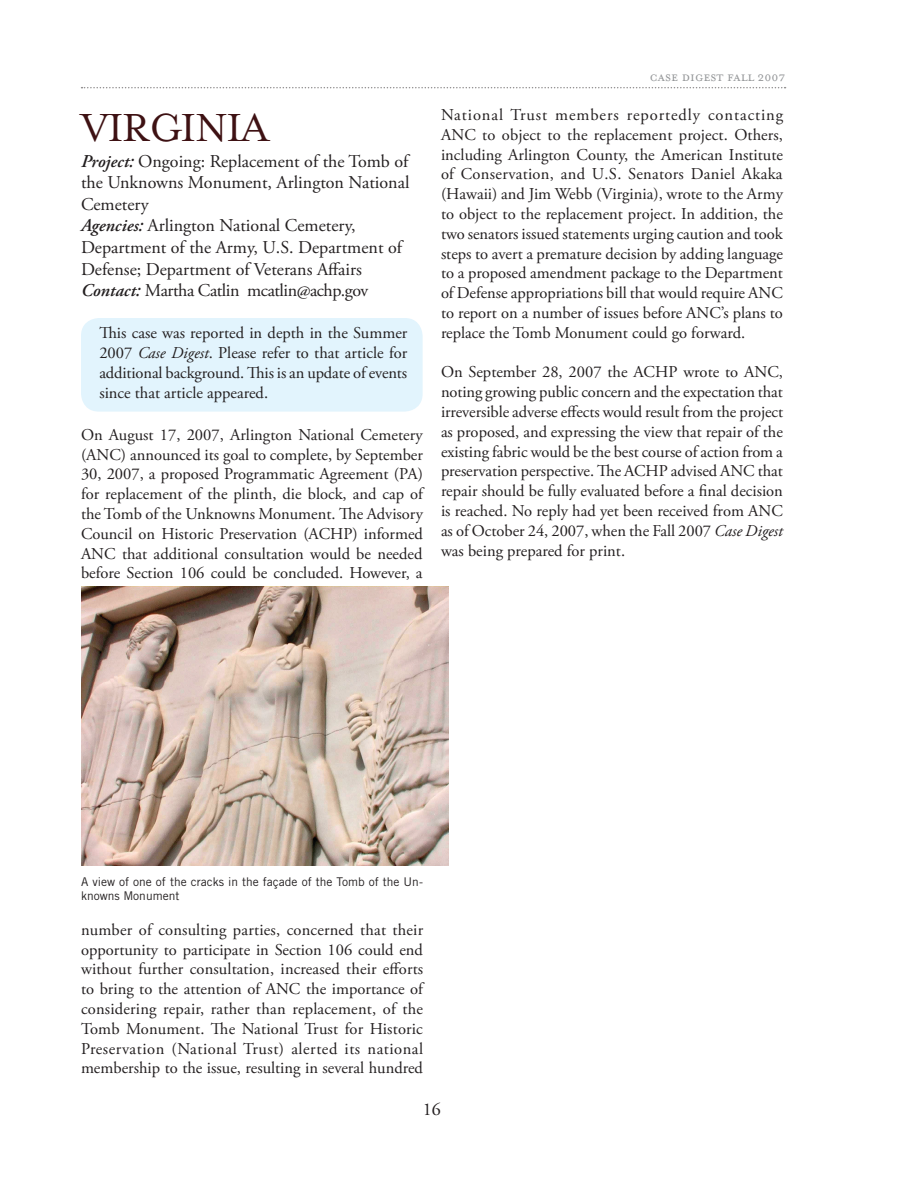
<style>
.page{position:relative;width:918px;height:1188px;background:#fff}
.page>*{position:absolute;margin:0;border:0;box-sizing:border-box;transform-origin:0 0}
.t1{font:45px "Mrs Eaves Small Caps";color:#3e1113}
.t2{font:18px/21.6px "Adobe Garamond Pro";color:#231f20}
.t3{font:18px "Adobe Garamond Pro";letter-spacing:-.025em;color:#231f20}
.Box_text{font:16.5px/19.8px "Adobe Garamond Pro";color:#231f20;text-align:justify}
.t4{font:15px "Mrs Eaves Small Caps";color:#949698}
.t5{font:12px/14.4px "Trade Gothic LT Std";color:#231f20}
.s1{font-weight:600;font-style:italic}
.s2{font-style:italic}
</style>
<div class="page">
<svg style="left:82px;top:87px;width:704px;height:1px"></svg>
<div style="left:81px;top:318px;width:342px;height:94px;background:#e2f4fd;border-radius:18px"></div>
<img style="left:81px;top:586px;width:368px;height:279px">
<p class="t1" style="left:81px;top:104px;width:25px">Virginia</p>
<p class="t2" style="left:81px;top:151px;width:330px"><span class="s1">Project:</span> Ongoing: Replacement of the Tomb of the Unknowns Monument, Arlington National Cemetery<br><span class="s1">Agencies:</span> Arlington National Cemetery, Department of the Army, U.S. Department of Defense; Department of Veterans Affairs</p>
<p class="t3" style="left:81px;top:280px;width:289px"><span class="s1">Contact:</span> Martha Catlin mcatlin@achp.gov</p>
<p class="Box_text" style="left:99px;top:324px;width:310px">This case was reported in depth in the Summer 2007 <span class="s2">Case Digest</span>. Please refer to that article for additional background. This is an update of events since that article appeared.</p>
<p class="Box_text" style="left:81px;top:425px;width:344px">On August 17, 2007, Arlington National Cemetery (ANC) announced its goal to complete, by September 30, 2007, a proposed Programmatic Agreement (PA) for replacement of the plinth, die block, and cap of the Tomb of the Unknowns Monument. The Advisory Council on Historic Preservation (ACHP) informed ANC that additional consultation would be needed before Section 106 could be concluded. However, a</p>
<p class="t4" style="left:650px;top:69px;width:137px">case digest fall 2007</p>
<p class="Box_text" style="left:441px;top:105px;width:344px">National Trust members reportedly contacting ANC to object to the replacement project. Others, including Arlington County, the American Institute of Conservation, and U.S. Senators Daniel Akaka (Hawaii) and Jim Webb (Virginia), wrote to the Army to object to the replacement project. In addition, the two senators issued statements urging caution and took steps to avert a premature decision by adding language to a proposed amendment package to the Department of Defense appropriations bill that would require ANC to report on a number of issues before ANC’s plans to replace the Tomb Monument could go forward.</p>
<p class="Box_text" style="left:441px;top:363px;width:344px">On September 28, 2007 the ACHP wrote to ANC, noting growing public concern and the expectation that irreversible adverse effects would result from the project as proposed, and expressing the view that repair of the existing fabric would be the best course of action from a preservation perspective. The ACHP advised ANC that repair should be fully evaluated before a final decision is reached. No reply had yet been received from ANC as of October 24, 2007, when the Fall 2007 <span class="s2">Case Digest </span>was being prepared for print.</p>
<p class="t5" style="left:81px;top:874px;width:343px">A view of one of the cracks in the façade of the Tomb of the Un&shy;knowns Monument</p>
<p class="Box_text" style="left:81px;top:920px;width:344px">number of consulting parties, concerned that their opportunity to participate in Section 106 could end without further consultation, increased their efforts to bring to the attention of ANC the importance of considering repair, rather than replacement, of the Tomb Monument. The National Trust for Historic Preservation (National Trust) alerted its national membership to the issue, resulting in several hundred</p>
<p class="t2" style="left:423px;top:1099px;width:19px">16</p>
</div>
